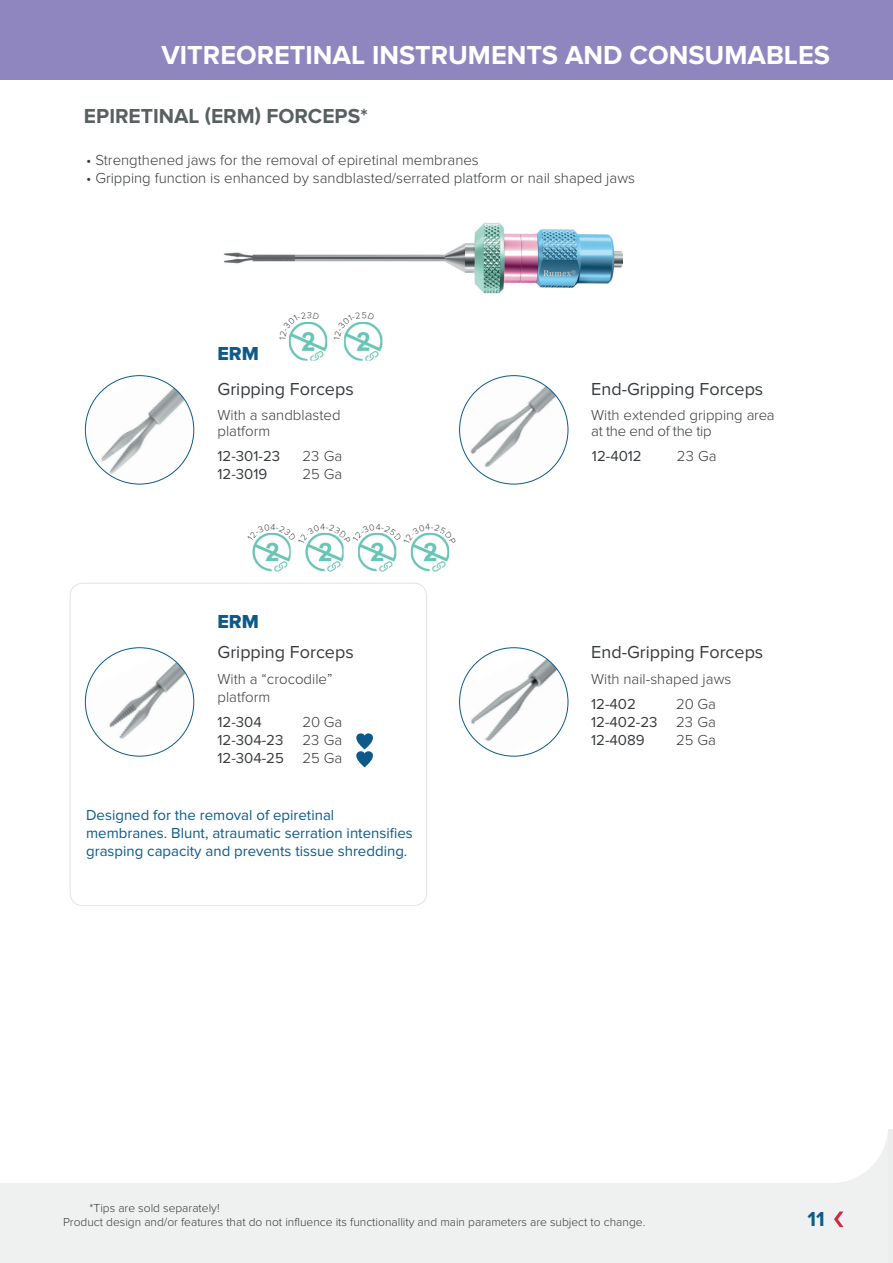
<style>
.page{position:relative;width:893px;height:1263px;background:#fff}
.page>*{position:absolute;margin:0;border:0;box-sizing:border-box;transform-origin:0 0}
.t1{font:700 27px "Proxima Nova";color:#fff}
.t2{font:700 21px "Proxima Nova";color:#596062}
.t3{font:700 21px "Proxima Nova";color:#0d5a8a}
.t4{font:19.5px "Proxima Nova Extrabld";color:#0d5a8a}
.t5{font:18px "Proxima Nova";color:#373b3e}
.t6{font:300 15px/15.6px "Proxima Nova";color:#373b3e}
.t7{font:15px/18px "Proxima Nova";color:#0d5a8a}
.t8{font:15px/18px "Proxima Nova";color:#373b3e;text-align:right}
.t9{font:300 12px "Proxima Nova";color:#373b3e}
.s1{font-weight:300}
</style>
<div class="page">
<svg style="left:1px;top:1135px;width:887px;height:128px;fill:#eff1f0"></svg>
<svg style="left:834px;top:1211px;width:9px;height:16px"></svg>
<div style="left:888px;top:1129px;width:5px;height:134px;background:#ecedec"></div>
<div style="left:0;top:0;width:893px;height:80px;background:#9086bf"></div>
<svg style="left:0;top:1183px;width:1px;height:80px"></svg>
<img style="left:223px;top:222px;width:400px;height:72px">
<img style="left:85px;top:376px;width:109px;height:108px">
<img style="left:85px;top:653px;width:109px;height:103px">
<img style="left:460px;top:376px;width:108px;height:108px;border-radius:54px">
<img style="left:460px;top:653px;width:108px;height:102px">
<img style="left:252px;top:544px;width:39px;height:28px">
<img style="left:305px;top:544px;width:39px;height:28px">
<img style="left:358px;top:544px;width:38px;height:28px">
<img style="left:411px;top:544px;width:38px;height:28px">
<img style="left:289px;top:325px;width:38px;height:36px">
<img style="left:344px;top:325px;width:38px;height:36px">
<svg style="left:356px;top:733px;width:17px;height:34px"></svg>
<div style="left:70px;top:583px;width:357px;height:323px;border:1px solid #e0e3e5;border-radius:13px"></div>
<svg style="left:344px;top:322px;width:31px;height:18px"></svg>
<svg style="left:288px;top:322px;width:31px;height:18px"></svg>
<svg style="left:252px;top:532px;width:197px;height:12px"></svg>
<h1 class="t1" style="left:161px;top:40px;width:670px">VITREORETINAL INSTRUMENTS AND CONSUMABLES</h1>
<h2 class="t2" style="left:84px;top:104px;width:285px">EPIRETINAL (ERM) FORCEPS*</h2>
<p class="t6" style="left:86px;top:152px;width:394px">• Strengthened jaws for the removal of epiretinal membranes</p>
<p class="t6" style="left:86px;top:170px;width:550px">• Gripping function is enhanced by sandblasted/serrated platform or nail shaped jaws</p>
<h3 class="t4" style="left:217px;top:342px;width:43px">ERM</h3>
<p class="t5" style="left:217px;top:379px;width:138px">Gripping Forceps</p>
<p class="t6" style="left:217px;top:408px;width:125px">With a sandblasted platform</p>
<p class="t8" style="left:217px;top:447px;width:64px">12-301-23</p>
<p class="t6" style="left:303px;top:448px;width:41px">23 Ga</p>
<p class="t8" style="left:217px;top:465px;width:51px">12-3019</p>
<p class="t6" style="left:303px;top:466px;width:41px">25 Ga</p>
<h3 class="t4" style="left:217px;top:610px;width:43px">ERM</h3>
<p class="t5" style="left:217px;top:642px;width:138px">Gripping Forceps</p>
<p class="t6" style="left:217px;top:669px;width:116px;line-height:18.6px">With a “crocodile” platform</p>
<p class="t8" style="left:217px;top:713px;width:46px">12-304</p>
<p class="t6" style="left:303px;top:715px;width:41px">20 Ga</p>
<p class="t8" style="left:217px;top:731px;width:67px">12-304-23</p>
<p class="t8" style="left:217px;top:731px;width:126px"><span class="s1">23 Ga<br></span>12-304-25 <span class="s1">25 Ga</span></p>
<p class="t7" style="left:86px;top:806px;width:328px">Designed for the removal of epiretinal membranes. Blunt, atraumatic serration intensifies grasping capacity and prevents tissue shredding.</p>
<p class="t5" style="left:591px;top:379px;width:174px">End-Gripping Forceps</p>
<p class="t6" style="left:591px;top:408px;width:185px">With extended gripping area at the end of the tip</p>
<p class="t8" style="left:592px;top:447px;width:51px">12-4012</p>
<p class="t6" style="left:677px;top:448px;width:41px">23 Ga</p>
<p class="t5" style="left:591px;top:642px;width:174px">End-Gripping Forceps</p>
<p class="t6" style="left:591px;top:671px;width:142px">With nail-shaped jaws</p>
<p class="t8" style="left:591px;top:695px;width:46px">12-402</p>
<p class="t8" style="left:591px;top:695px;width:126px;text-align:justify;text-indent:85px"><span class="s1">20 Ga </span>12-402-23 <span class="s1">23 Ga </span>12-4089</p>
<p class="t6" style="left:676px;top:732px;width:41px">25 Ga</p>
<p class="t9" style="left:90px;top:1201px;width:132px">*Tips are sold separately!</p>
<p class="t9" style="left:63px;top:1215px;width:584px">Product design and/or features that do not influence its functionallity and main parameters are subject to change.</p>
<h2 class="t3" style="left:807px;top:1207px;width:19px">11</h2>
</div>
